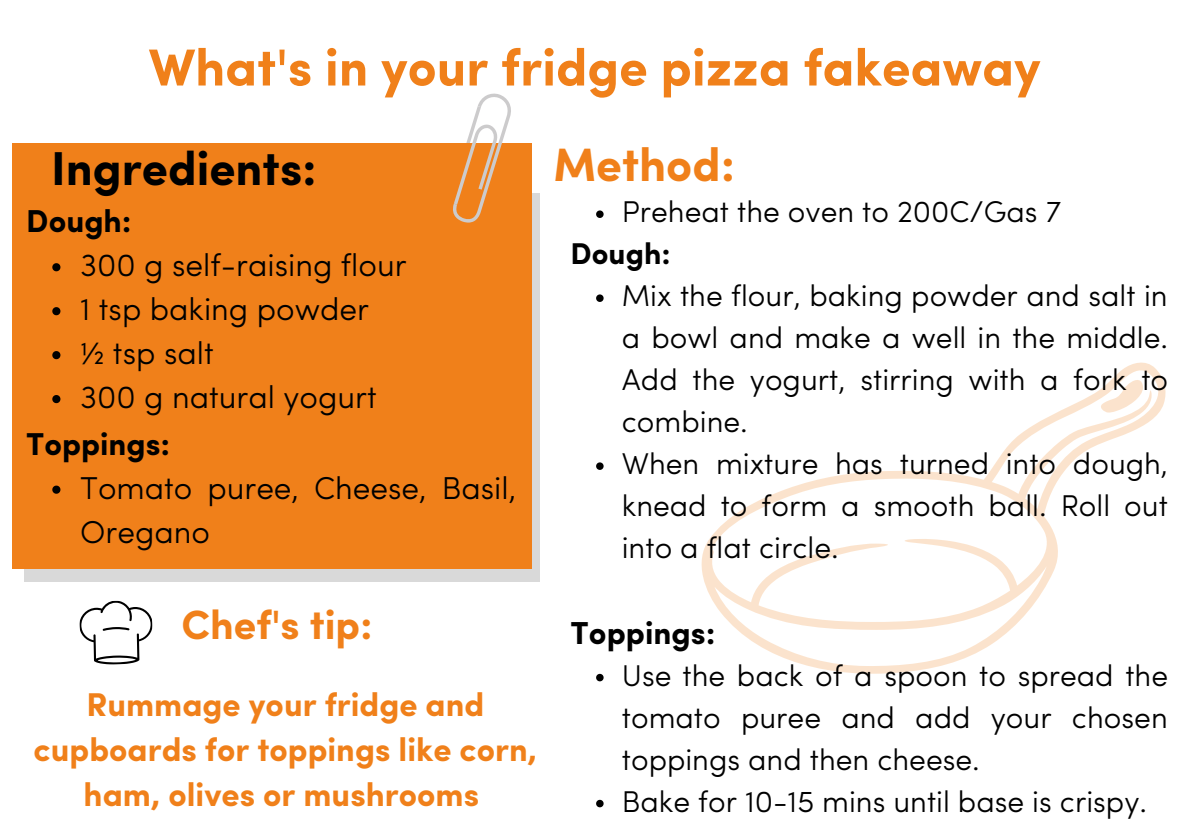
<style>
.page{position:relative;width:1190px;height:839px;background:#fff}
.page>*{position:absolute;margin:0;border:0;box-sizing:border-box;transform-origin:0 0}
.t1{font:700 52.2px "Sofia Pro";color:#f0801a}
.t2{font:700 47.6px "Sofia Pro";color:#000}
.t3{font:700 46.8px "Sofia Pro";color:#f0801a}
.t4{font:700 41px "Sofia Pro";color:#f0801a}
.t5{font:700 33px/45px "Sofia Pro";color:#f0801a;text-align:center}
.t6{font:300 31.8px/44px "Sofia Pro";color:#000}
.t7{font:700 31.8px "Sofia Pro";color:#000}
.t8{font:300 31.6px/44px "Sofia Pro";color:#000}
.t9{font:700 31.6px "Sofia Pro";color:#000}
.t10{font:300 30px/42px "Sofia Pro";color:#000}
.t11{font:700 30px "Sofia Pro";color:#000}
</style>
<div class="page">
<div style="left:24px;top:193px;width:515px;height:388px;background:#d9d9d9"></div>
<div style="left:220px;top:256px;width:311px;height:313px;background:#f0801a"></div>
<div style="left:12px;top:256px;width:208px;height:313px;background:#f0801a"></div>
<div style="left:220px;top:143px;width:311px;height:313px;background:#f0801a"></div>
<svg style="left:453px;top:93px;width:58px;height:130px"></svg>
<div style="left:12px;top:143px;width:208px;height:313px;background:#f0801a"></div>
<svg style="left:79px;top:600px;width:74px;height:65px"></svg>
<svg style="left:701px;top:362px;width:465px;height:312px"></svg>
<svg style="left:1098px;top:377px;width:49px;height:35px"></svg>
<svg style="left:596px;top:210px;width:8px;height:8px"></svg>
<svg style="left:596px;top:294px;width:8px;height:8px"></svg>
<svg style="left:596px;top:462px;width:8px;height:8px"></svg>
<svg style="left:596px;top:673px;width:8px;height:8px"></svg>
<svg style="left:596px;top:799px;width:8px;height:8px"></svg>
<svg style="left:52px;top:263px;width:8px;height:8px"></svg>
<svg style="left:52px;top:307px;width:8px;height:8px"></svg>
<svg style="left:52px;top:351px;width:8px;height:8px"></svg>
<svg style="left:52px;top:395px;width:8px;height:8px"></svg>
<svg style="left:52px;top:485px;width:8px;height:8px"></svg>
<h1 class="t1" style="left:149px;top:46px;width:893px">What's in your fridge pizza fakeaway</h1>
<h2 class="t2" style="left:51px;top:149px;width:267px">Ingredients:</h2>
<p class="t7" style="left:26px;top:208px;width:107px">Dough:</p>
<p class="t6" style="left:80px;top:246px;width:328px">300 g self-raising flour<br>1 tsp baking powder<br>½ tsp salt<br>300 g natural yogurt</p>
<p class="t9" style="left:26px;top:431px;width:146px">Toppings:</p>
<p class="t8" style="left:80px;top:468px;width:438px">Tomato puree, Cheese, Basil,<br>Oregano</p>
<h3 class="t3" style="left:553px;top:145px;width:183px">Method:</h3>
<p class="t10" style="left:622px;top:194px;width:441px">Preheat the oven to 200C/Gas 7</p>
<p class="t11" style="left:571px;top:242px;width:102px">Dough:</p>
<p class="t10" style="left:622px;top:278px;width:548px">Mix the flour, baking powder and salt in a bowl and make a well in the middle.<br>Add the yogurt, stirring with a fork to combine.<br>When mixture has turned into dough, knead to form a smooth ball. Roll out into a flat circle.</p>
<h3 class="t4" style="left:182px;top:608px;width:193px">Chef's tip:</h3>
<p class="t5" style="left:33px;top:685px;width:505px">Rummage your fridge and cupboards for toppings like corn, ham, olives or mushrooms</p>
<p class="t7" style="left:571px;top:620px;width:146px">Toppings:</p>
<p class="t10" style="left:622px;top:657px;width:548px">Use the back of a spoon to spread the tomato puree and add your chosen toppings and then cheese.<br>Bake for 10-15 mins until base is crispy.</p>
</div>
